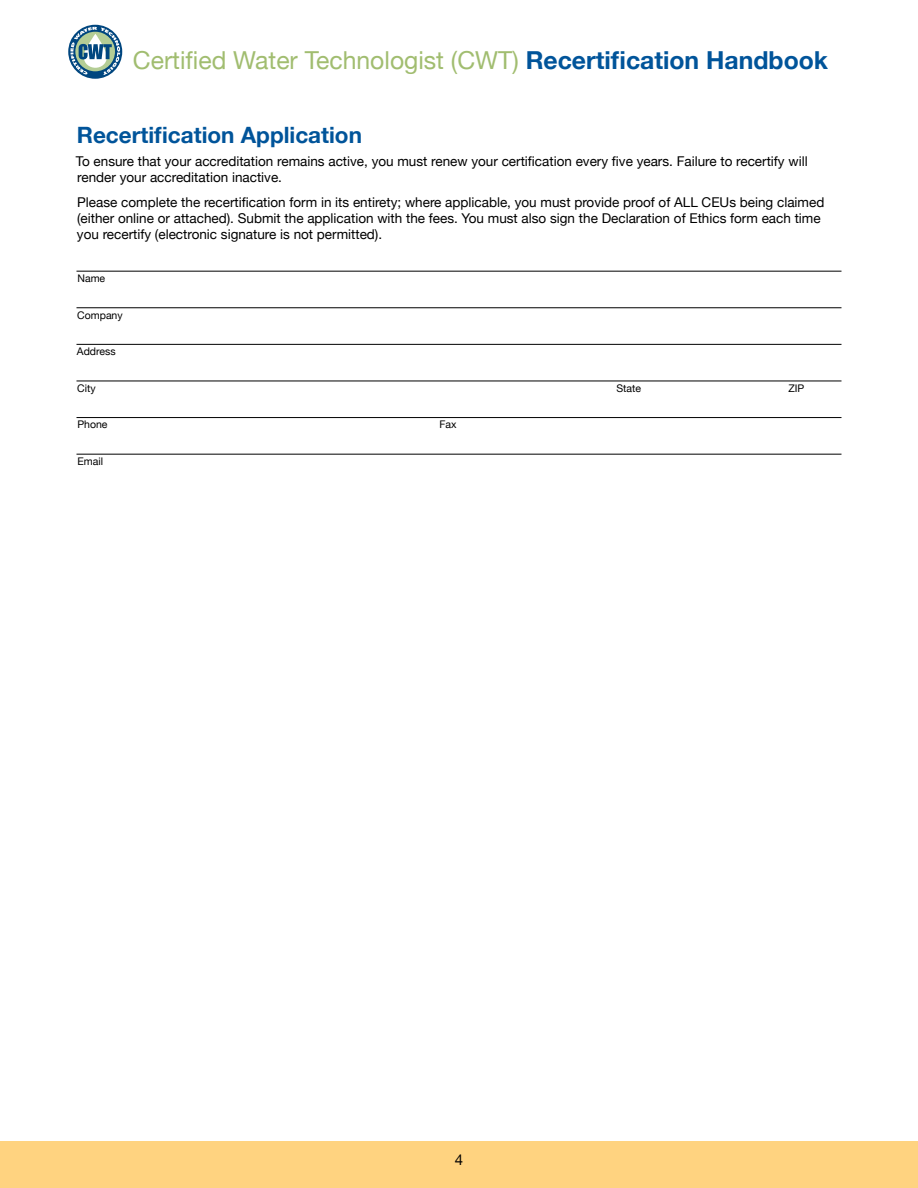
<style>
.page{position:relative;width:918px;height:1188px;background:#fff}
.page>*{position:absolute;margin:0;border:0;box-sizing:border-box;transform-origin:0 0}
.t1{font:24.75px "Helvetica Neue";color:#a1bd70}
.t2{font:700 22.5px "Helvetica Neue";color:#00549a}
.t3{font:15px "Helvetica Neue";color:#000}
.t4{font:13.5px/16.2px "Helvetica Neue";color:#000}
.t5{font:10.5px "Helvetica Neue";color:#000}
.s1{font-weight:700;color:#00549a}
</style>
<div class="page">
<div style="left:1px;top:1141px;width:917px;height:47px;background:#ffd380"></div>
<svg style="left:68px;top:25px;width:54px;height:54px"></svg>
<svg style="left:70px;top:27px;width:50px;height:48px"></svg>
<hr style="left:76px;top:271px;width:766px;height:1px;background:#000">
<hr style="left:76px;top:307px;width:766px;height:1px;background:#000">
<hr style="left:76px;top:344px;width:766px;height:1px;background:#000">
<hr style="left:76px;top:381px;width:766px;height:1px;background:#000">
<hr style="left:76px;top:417px;width:766px;height:1px;background:#000">
<hr style="left:76px;top:454px;width:766px;height:1px;background:#000">
<h1 class="t1" style="left:133px;top:43px;width:697px">Certified Water Technologist (CWT) <span class="s1">Recertification Handbook</span></h1>
<h2 class="t2" style="left:77px;top:118px;width:287px">Recertification Application</h2>
<p class="t4" style="left:76px;top:154px;width:733px">To ensure that your accreditation remains active, you must renew your certification every five years. Failure to recertify will render your accreditation inactive.</p>
<p class="t4" style="left:77px;top:195px;width:749px">Please complete the recertification form in its entirety; where applicable, you must provide proof of ALL CEUs being claimed (either online or attached). Submit the application with the fees. You must also sign the Declaration of Ethics form each time you recertify (electronic signature is not permitted).</p>
<p class="t5" style="left:77px;top:271px;width:29px">Name</p>
<p class="t5" style="left:77px;top:307px;width:47px">Company</p>
<p class="t5" style="left:77px;top:344px;width:40px">Address</p>
<p class="t5" style="left:77px;top:381px;width:20px">City</p>
<p class="t5" style="left:617px;top:381px;width:26px">State</p>
<p class="t5" style="left:788px;top:381px;width:17px">ZIP</p>
<p class="t5" style="left:77px;top:417px;width:32px">Phone</p>
<p class="t5" style="left:439px;top:417px;width:19px">Fax</p>
<p class="t5" style="left:77px;top:454px;width:27px">Email</p>
<p class="t3" style="left:455px;top:1149px;width:10px">4</p>
</div>
